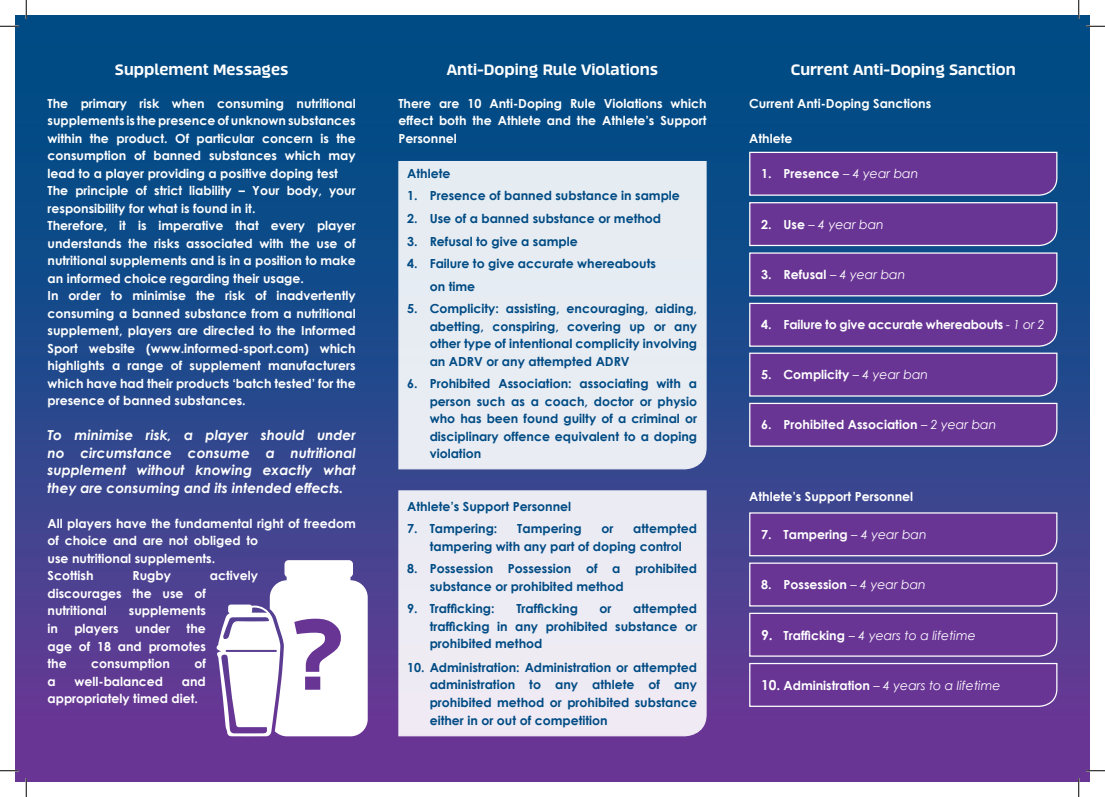
<style>
.page{position:relative;width:1105px;height:797px;background:#fff}
.page>*{position:absolute;margin:0;border:0;box-sizing:border-box;transform-origin:0 0}
.t1{font:800 15px "Tecna";color:#fff}
.t2{font:italic 700 13.75px/17.5px "Century Gothic";color:#fff;text-align:justify}
.t3{font:700 12.5px/17.5px "Century Gothic";color:#fff;text-align:justify}
.t4{font:700 12.5px/17.5px "Century Gothic";color:#004b84;text-align:justify}
.t5{font:italic 12.5px "Century Gothic";color:#fff}
.s1{font-weight:400;font-style:italic}
.s2{font-weight:700;font-style:normal}
.s3{font-weight:700;font-style:normal;font-size:13.75px}
</style>
<div class="page">
<div style="left:16px;top:16px;width:1073px;height:765px;background:linear-gradient(to bottom,#005083,#6b3a96)"></div>
<div style="left:398px;top:160px;width:309px;height:310px;background:#e7ecf3"></div>
<div style="left:398px;top:489px;width:309px;height:248px;background:#edebf3"></div>
<svg style="left:217px;top:560px;width:151px;height:176px"></svg>
<svg style="left:748px;top:151px;width:310px;height:296px;background:#674299"></svg>
<svg style="left:748px;top:511px;width:310px;height:196px;background:#6d4099"></svg>
<svg style="left:0;top:25px;width:19px;height:2px"></svg>
<svg style="left:1086px;top:25px;width:19px;height:2px"></svg>
<svg style="left:0;top:770px;width:19px;height:1px"></svg>
<svg style="left:1086px;top:770px;width:19px;height:1px"></svg>
<svg style="left:25px;top:0;width:2px;height:19px"></svg>
<svg style="left:25px;top:778px;width:2px;height:19px"></svg>
<svg style="left:1078px;top:0;width:1px;height:19px"></svg>
<svg style="left:1078px;top:778px;width:1px;height:19px"></svg>
<p class="t1" style="left:115px;top:60px;width:175px">Supplement Messages</p>
<p class="t3" style="left:48px;top:94px;width:310px">The primary risk when consuming nutritional supplements is the presence of unknown substances within the product. Of particular concern is the consumption of banned substances which may lead to a player providing a positive doping test</p>
<p class="t3" style="left:48px;top:181px;width:310px">The principle of strict liability – Your body, your responsibility for what is found in it.</p>
<p class="t3" style="left:48px;top:216px;width:310px">Therefore, it is imperative that every player understands the risks associated with the use of nutritional supplements and is in a position to make an informed choice regarding their usage.</p>
<p class="t3" style="left:48px;top:286px;width:310px">In order to minimise the risk of inadvertently consuming a banned substance from a nutritional supplement, players are directed to the Informed Sport website (www.informed-sport.com) which highlights a range of supplement manufacturers which have had their products ‘batch tested’ for the presence of banned substances.</p>
<p class="t2" style="left:48px;top:426px;width:310px">To minimise risk, a player should under no circumstance consume a nutritional supplement without knowing exactly what they are consuming and its intended effects.</p>
<p class="t3" style="left:48px;top:514px;width:310px;text-align:left">All players have the fundamental right of freedom of choice and are not obliged to<br>use nutritional supplements.</p>
<p class="t3" style="left:48px;top:566px;width:48px">Scottish</p>
<p class="t3" style="left:132px;top:566px;width:40px">Rugby</p>
<p class="t3" style="left:210px;top:566px;width:50px">actively</p>
<p class="t3" style="left:48px;top:584px;width:160px">discourages the use of nutritional</p>
<p class="t3" style="left:129px;top:601px;width:79px">supplements</p>
<p class="t3" style="left:48px;top:619px;width:12px">in</p>
<p class="t3" style="left:74px;top:619px;width:46px">players</p>
<p class="t3" style="left:135px;top:619px;width:37px">under</p>
<p class="t3" style="left:48px;top:619px;width:160px;text-indent:139px">the age of 18 and promotes the</p>
<p class="t3" style="left:91px;top:654px;width:80px">consumption</p>
<p class="t3" style="left:194px;top:654px;width:13px">of</p>
<p class="t3" style="left:48px;top:671px;width:10px">a</p>
<p class="t3" style="left:74px;top:671px;width:90px">well-balanced</p>
<p class="t3" style="left:48px;top:671px;width:160px;text-indent:134px">and appropriately timed diet.</p>
<p class="t1" style="left:447px;top:60px;width:213px">Anti-Doping Rule Violations</p>
<p class="t3" style="left:398px;top:94px;width:310px">There are 10 Anti-Doping Rule Violations which effect both the Athlete and the Athlete’s Support Personnel</p>
<p class="t4" style="left:407px;top:164px;width:45px">Athlete</p>
<p class="t4" style="left:407px;top:187px;width:274px">1. Presence of banned substance in sample</p>
<p class="t4" style="left:407px;top:209px;width:255px">2. Use of a banned substance or method</p>
<p class="t4" style="left:407px;top:232px;width:172px">3. Refusal to give a sample</p>
<p class="t4" style="left:407px;top:254px;width:250px">4. Failure to give accurate whereabouts</p>
<p class="t4" style="left:430px;top:277px;width:47px">on time</p>
<p class="t4" style="left:430px;top:299px;width:269px;text-indent:-22px">5. Complicity: assisting, encouraging, aiding, abetting, conspiring, covering up or any other type of intentional complicity involving an ADRV or any attempted ADRV</p>
<p class="t4" style="left:430px;top:374px;width:269px;text-indent:-22px">6. Prohibited Association: associating with a person such as a coach, doctor or physio who has been found guilty of a criminal or disciplinary offence equivalent to a doping violation</p>
<p class="t4" style="left:407px;top:497px;width:166px">Athlete’s Support Personnel</p>
<p class="t4" style="left:407px;top:519px;width:92px">7. Tampering:</p>
<p class="t4" style="left:517px;top:519px;width:66px">Tampering</p>
<p class="t4" style="left:601px;top:519px;width:13px">or</p>
<p class="t4" style="left:430px;top:519px;width:269px;text-indent:204px">attempted tampering with any part of doping control</p>
<p class="t4" style="left:430px;top:559px;width:269px;text-indent:-22px">8. Possession Possession of a prohibited substance or prohibited method</p>
<p class="t4" style="left:407px;top:599px;width:89px">9. Trafficking:</p>
<p class="t4" style="left:516px;top:599px;width:63px">Trafficking</p>
<p class="t4" style="left:600px;top:599px;width:13px">or</p>
<p class="t4" style="left:430px;top:599px;width:269px;text-indent:204px">attempted trafficking in any prohibited substance or prohibited method</p>
<p class="t4" style="left:430px;top:658px;width:269px;text-indent:-22px">10. Administration: Administration or attempted administration to any athlete of any prohibited method or prohibited substance either in or out of competition</p>
<p class="t1" style="left:791px;top:60px;width:227px">Current Anti-Doping Sanction</p>
<p class="t3" style="left:749px;top:94px;width:184px">Current Anti-Doping Sanctions</p>
<p class="t3" style="left:749px;top:129px;width:45px">Athlete</p>
<p class="t3" style="left:761px;top:165px;width:159px">1. Presence <span class="s1">– 4 year ban</span></p>
<p class="t5" style="left:761px;top:215px;width:124px"><span class="s2">2. Use</span> – 4 year ban</p>
<p class="t3" style="left:761px;top:265px;width:146px">3. Refusal <span class="s1">– 4 year ban</span></p>
<p class="t3" style="left:761px;top:315px;width:285px">4. Failure to give accurate whereabouts <span class="s1">- 1 or 2</span></p>
<p class="t3" style="left:761px;top:365px;width:169px">5. Complicity <span class="s1">– 4 year ban</span></p>
<p class="t3" style="left:761px;top:415px;width:237px">6. Prohibited Association <span class="s1">– 2 year ban</span></p>
<p class="t3" style="left:749px;top:487px;width:166px">Athlete’s Support Personnel</p>
<p class="t3" style="left:761px;top:525px;width:167px">7. Tampering <span class="s1">– 4 year ban</span></p>
<p class="t3" style="left:761px;top:575px;width:166px">8. Possession <span class="s1">– 4 year ban</span></p>
<p class="t5" style="left:761px;top:626px;width:216px"><span class="s3">9.</span> <span class="s2">Trafficking</span> – 4 years to a lifetime</p>
<p class="t5" style="left:761px;top:676px;width:241px"><span class="s3">10.</span> <span class="s2">Administration</span> – 4 years to a lifetime</p>
</div>
